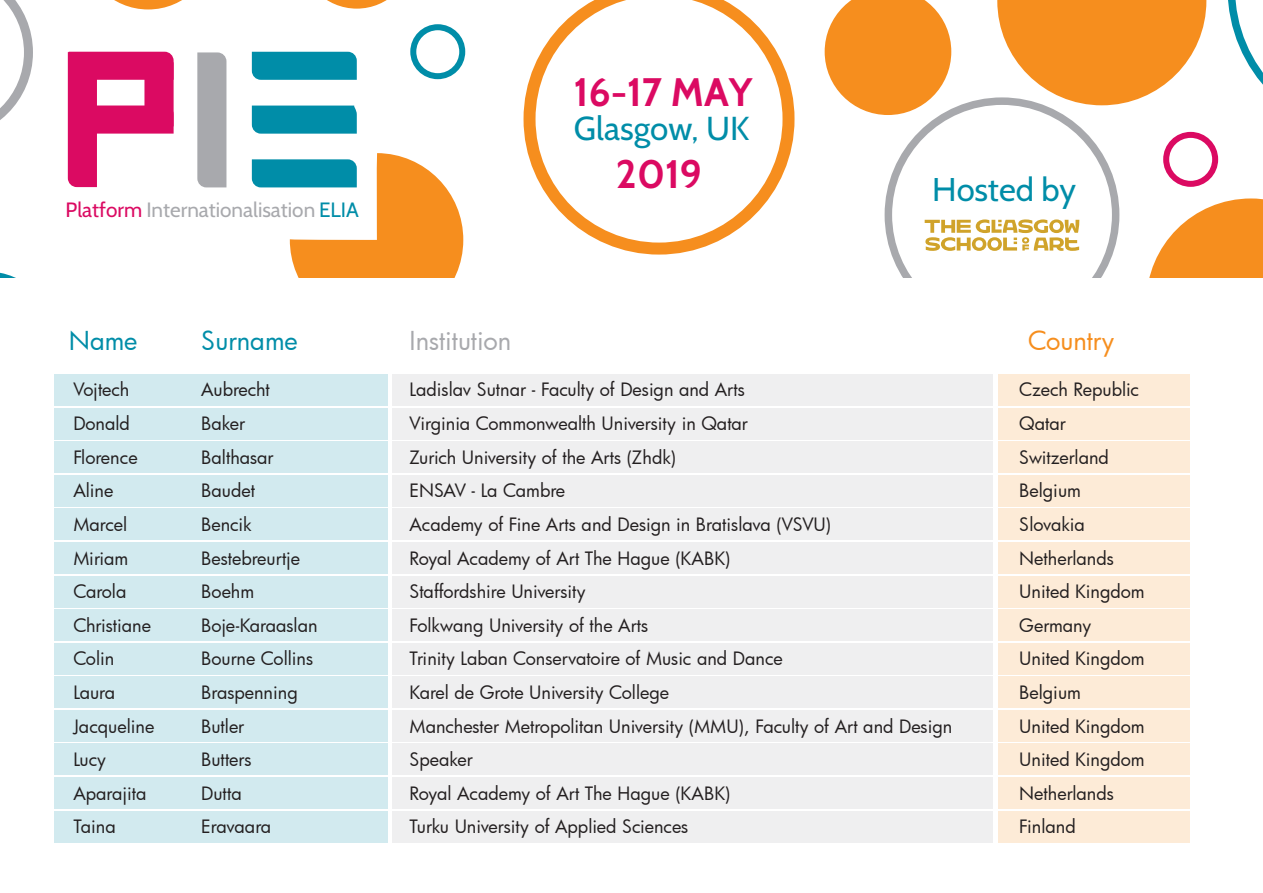
<style>
.page{position:relative;width:1263px;height:893px;background:#fff}
.page>*{position:absolute;margin:0;border:0;box-sizing:border-box;transform-origin:0 0}
.t1{font:700 39.75px/82.2px "Cabin";color:#db0a62;text-align:center}
.t2{font:33.15px "Cabin";color:#008da8}
.t3{font:32.85px "Cabin";color:#008da8}
.t4{font:25.5px "Futura";color:#008da8}
.t5{font:25.5px "Futura";color:#a8a9ad}
.t6{font:25.5px "Futura";color:#f68e1e}
.t7{font:20.7px "Cabin";color:#a8a9ad}
.t8{font:18px "Futura";color:#231f20}
.s1{color:#db0a62}
.s2{color:#008da8}
</style>
<div class="page">
<div style="left:54px;top:375px;width:333px;height:31px;background:#d2eaef"></div>
<div style="left:998px;top:375px;width:191px;height:31px;background:#fdebd7"></div>
<div style="left:392px;top:375px;width:601px;height:31px;background:#efeff0"></div>
<div style="left:54px;top:408px;width:333px;height:31px;background:#d2eaef"></div>
<div style="left:998px;top:408px;width:191px;height:31px;background:#fdebd7"></div>
<div style="left:392px;top:408px;width:601px;height:31px;background:#efeff0"></div>
<div style="left:54px;top:442px;width:333px;height:31px;background:#d2eaef"></div>
<div style="left:998px;top:442px;width:191px;height:31px;background:#fdebd7"></div>
<div style="left:392px;top:442px;width:601px;height:31px;background:#efeff0"></div>
<div style="left:54px;top:475px;width:333px;height:31px;background:#d2eaef"></div>
<div style="left:998px;top:475px;width:191px;height:31px;background:#fdebd7"></div>
<div style="left:392px;top:475px;width:601px;height:31px;background:#efeff0"></div>
<div style="left:54px;top:509px;width:333px;height:31px;background:#d2eaef"></div>
<div style="left:998px;top:509px;width:191px;height:31px;background:#fdebd7"></div>
<div style="left:392px;top:509px;width:601px;height:31px;background:#efeff0"></div>
<div style="left:54px;top:542px;width:333px;height:32px;background:#d2eaef"></div>
<div style="left:998px;top:542px;width:191px;height:32px;background:#fdebd7"></div>
<div style="left:392px;top:542px;width:601px;height:32px;background:#efeff0"></div>
<div style="left:54px;top:576px;width:333px;height:31px;background:#d2eaef"></div>
<div style="left:998px;top:576px;width:191px;height:31px;background:#fdebd7"></div>
<div style="left:392px;top:576px;width:601px;height:31px;background:#efeff0"></div>
<div style="left:54px;top:610px;width:333px;height:31px;background:#d2eaef"></div>
<div style="left:998px;top:610px;width:191px;height:31px;background:#fdebd7"></div>
<div style="left:392px;top:610px;width:601px;height:31px;background:#efeff0"></div>
<div style="left:54px;top:643px;width:333px;height:31px;background:#d2eaef"></div>
<div style="left:998px;top:643px;width:191px;height:31px;background:#fdebd7"></div>
<div style="left:392px;top:643px;width:601px;height:31px;background:#efeff0"></div>
<div style="left:54px;top:677px;width:333px;height:31px;background:#d2eaef"></div>
<div style="left:998px;top:677px;width:191px;height:31px;background:#fdebd7"></div>
<div style="left:392px;top:677px;width:601px;height:31px;background:#efeff0"></div>
<div style="left:54px;top:710px;width:333px;height:31px;background:#d2eaef"></div>
<div style="left:998px;top:710px;width:191px;height:31px;background:#fdebd7"></div>
<div style="left:392px;top:710px;width:601px;height:31px;background:#efeff0"></div>
<div style="left:54px;top:744px;width:333px;height:31px;background:#d2eaef"></div>
<div style="left:998px;top:744px;width:191px;height:31px;background:#fdebd7"></div>
<div style="left:392px;top:744px;width:601px;height:31px;background:#efeff0"></div>
<div style="left:54px;top:777px;width:333px;height:32px;background:#d2eaef"></div>
<div style="left:998px;top:777px;width:191px;height:32px;background:#fdebd7"></div>
<div style="left:392px;top:777px;width:601px;height:32px;background:#efeff0"></div>
<div style="left:54px;top:811px;width:333px;height:31px;background:#d2eaef"></div>
<div style="left:998px;top:811px;width:191px;height:31px;background:#fdebd7"></div>
<div style="left:392px;top:811px;width:601px;height:31px;background:#efeff0"></div>
<svg style="left:114px;top:0;width:68px;height:9px"></svg>
<svg style="left:0;top:272px;width:14px;height:5px"></svg>
<svg style="left:0;top:0;width:33px;height:120px"></svg>
<div style="left:410px;top:24px;width:55px;height:55px;border:6px solid #008da8;border-radius:50%"></div>
<svg style="left:523px;top:0;width:271px;height:255px"></svg>
<svg style="left:327px;top:0;width:60px;height:9px"></svg>
<div style="left:252px;top:52px;width:105px;height:28px;background:#008da8"></div>
<div style="left:252px;top:106px;width:105px;height:28px;background:#008da8"></div>
<svg style="left:252px;top:153px;width:212px;height:124px"></svg>
<div style="left:197px;top:52px;width:29px;height:135px;background:#a8a9ad"></div>
<svg style="left:68px;top:52px;width:106px;height:135px"></svg>
<svg style="left:825px;top:0;width:438px;height:277px"></svg>
<div style="left:1163px;top:132px;width:55px;height:55px;border:6px solid #db0a62;border-radius:50%"></div>
<p class="t7" style="left:66px;top:197px;width:295px"><span class="s1">Platform</span> Internationalisation <span class="s2">ELIA</span></p>
<h1 class="t1" style="left:574px;top:50px;width:180px">16-17 MAY<br>2019</h1>
<h2 class="t2" style="left:574px;top:108px;width:177px">Glasgow, UK</h2>
<h3 class="t3" style="left:932px;top:169px;width:145px">Hosted by</h3>
<p class="t4" style="left:69px;top:323px;width:70px">Name</p>
<p class="t4" style="left:201px;top:323px;width:98px">Surname</p>
<p class="t5" style="left:410px;top:323px;width:103px">Institution</p>
<p class="t6" style="left:1028px;top:323px;width:88px">Country</p>
<p class="t8" style="left:73px;top:378px;width:58px">Vojtech</p>
<p class="t8" style="left:73px;top:411px;width:58px">Donald</p>
<p class="t8" style="left:73px;top:445px;width:66px">Florence</p>
<p class="t8" style="left:73px;top:478px;width:42px">Aline</p>
<p class="t8" style="left:73px;top:512px;width:55px">Marcel</p>
<p class="t8" style="left:73px;top:546px;width:57px">Miriam</p>
<p class="t8" style="left:73px;top:579px;width:55px">Carola</p>
<p class="t8" style="left:73px;top:613px;width:79px">Christiane</p>
<p class="t8" style="left:73px;top:646px;width:42px">Colin</p>
<p class="t8" style="left:73px;top:680px;width:43px">Laura</p>
<p class="t8" style="left:73px;top:714px;width:83px">Jacqueline</p>
<p class="t8" style="left:73px;top:747px;width:34px">Lucy</p>
<p class="t8" style="left:73px;top:781px;width:75px">Aparajita</p>
<p class="t8" style="left:73px;top:814px;width:44px">Taina</p>
<p class="t8" style="left:201px;top:378px;width:70px">Aubrecht</p>
<p class="t8" style="left:201px;top:411px;width:45px">Baker</p>
<p class="t8" style="left:201px;top:445px;width:74px">Balthasar</p>
<p class="t8" style="left:201px;top:478px;width:55px">Baudet</p>
<p class="t8" style="left:201px;top:512px;width:52px">Bencik</p>
<p class="t8" style="left:201px;top:546px;width:100px">Bestebreurtje</p>
<p class="t8" style="left:201px;top:579px;width:54px">Boehm</p>
<p class="t8" style="left:201px;top:613px;width:118px">Boje-Karaaslan</p>
<p class="t8" style="left:201px;top:646px;width:113px">Bourne Collins</p>
<p class="t8" style="left:201px;top:680px;width:98px">Braspenning</p>
<p class="t8" style="left:201px;top:714px;width:44px">Butler</p>
<p class="t8" style="left:201px;top:747px;width:52px">Butters</p>
<p class="t8" style="left:201px;top:781px;width:42px">Dutta</p>
<p class="t8" style="left:201px;top:814px;width:71px">Eravaara</p>
<p class="t8" style="left:410px;top:378px;width:337px">Ladislav Sutnar - Faculty of Design and Arts</p>
<p class="t8" style="left:410px;top:411px;width:340px">Virginia Commonwealth University in Qatar</p>
<p class="t8" style="left:410px;top:445px;width:268px">Zurich University of the Arts (Zhdk)</p>
<p class="t8" style="left:410px;top:478px;width:157px">ENSAV - La Cambre</p>
<p class="t8" style="left:410px;top:512px;width:423px">Academy of Fine Arts and Design in Bratislava (VSVU)</p>
<p class="t8" style="left:410px;top:546px;width:322px">Royal Academy of Art The Hague (KABK)</p>
<p class="t8" style="left:410px;top:579px;width:178px">Staffordshire University</p>
<p class="t8" style="left:410px;top:613px;width:240px">Folkwang University of the Arts</p>
<p class="t8" style="left:410px;top:646px;width:375px">Trinity Laban Conservatoire of Music and Dance</p>
<p class="t8" style="left:410px;top:680px;width:261px">Karel de Grote University College</p>
<p class="t8" style="left:410px;top:714px;width:544px">Manchester Metropolitan University (MMU), Faculty of Art and Design</p>
<p class="t8" style="left:410px;top:747px;width:65px">Speaker</p>
<p class="t8" style="left:410px;top:781px;width:322px">Royal Academy of Art The Hague (KABK)</p>
<p class="t8" style="left:410px;top:814px;width:280px">Turku University of Applied Sciences</p>
<p class="t8" style="left:1019px;top:378px;width:121px">Czech Republic</p>
<p class="t8" style="left:1019px;top:411px;width:48px">Qatar</p>
<p class="t8" style="left:1019px;top:445px;width:91px">Switzerland</p>
<p class="t8" style="left:1019px;top:478px;width:63px">Belgium</p>
<p class="t8" style="left:1019px;top:512px;width:67px">Slovakia</p>
<p class="t8" style="left:1019px;top:546px;width:96px">Netherlands</p>
<p class="t8" style="left:1019px;top:579px;width:127px">United Kingdom</p>
<p class="t8" style="left:1019px;top:613px;width:73px">Germany</p>
<p class="t8" style="left:1019px;top:646px;width:127px">United Kingdom</p>
<p class="t8" style="left:1019px;top:680px;width:63px">Belgium</p>
<p class="t8" style="left:1019px;top:714px;width:127px">United Kingdom</p>
<p class="t8" style="left:1019px;top:747px;width:127px">United Kingdom</p>
<p class="t8" style="left:1019px;top:781px;width:96px">Netherlands</p>
<p class="t8" style="left:1019px;top:814px;width:58px">Finland</p>
</div>
